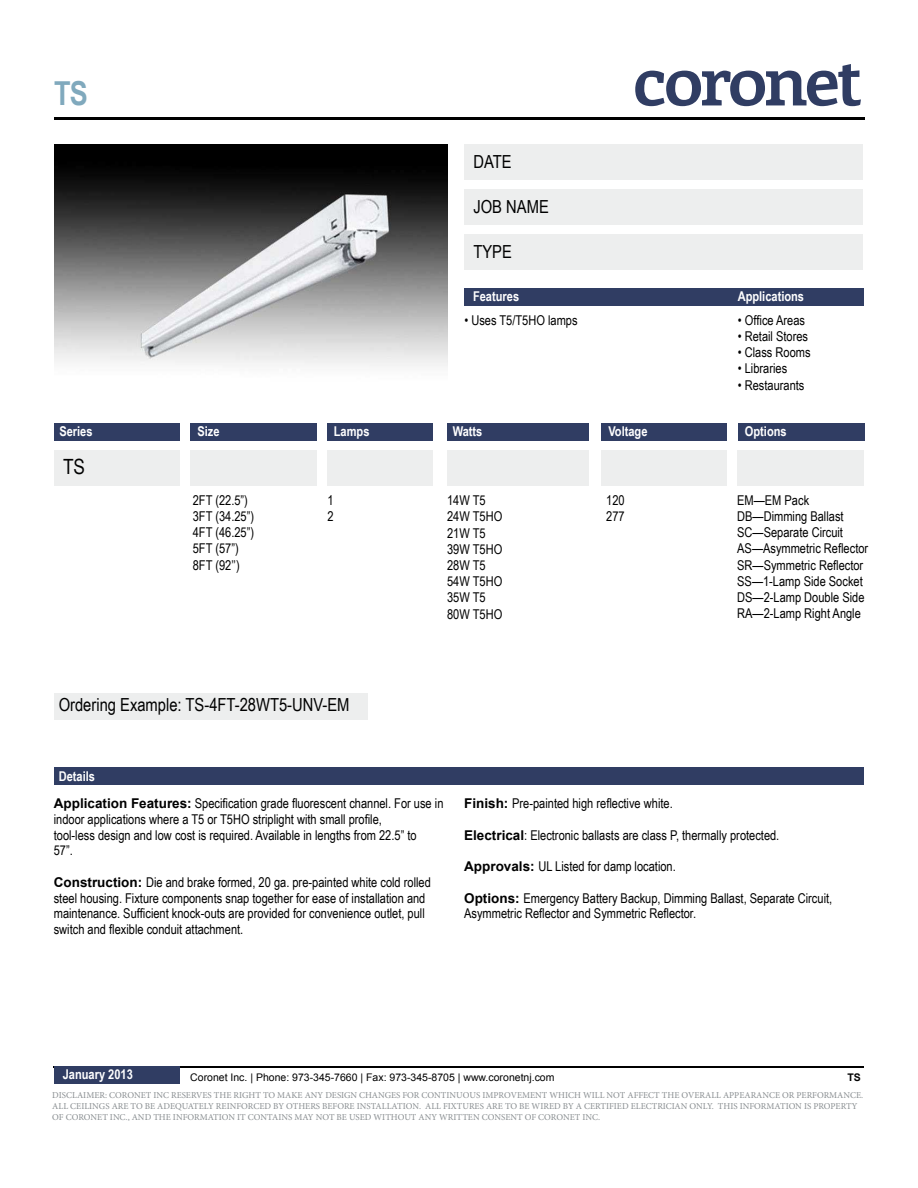
<style>
.page{position:relative;width:918px;height:1188px;background:#fff}
.page>*{position:absolute;margin:0;border:0;box-sizing:border-box;transform-origin:0 0}
.t1{font:700 33px "Arial Narrow";color:#80a9bd}
.t2{font:21px "Arial Narrow";color:#000}
.t3{font:18px "Arial Narrow";color:#000}
.t4{font:13.5px/16.2px "Arial Narrow";color:#000}
.t5{font:700 13.5px "Arial Narrow";color:#fff}
.t6{font:10.5px "Arial";color:#000}
.t7{font:700 10.5px "Arial";color:#000}
.t8{font:9px/10.8px "Minion Pro";color:#888d90}
.s1{font-family:"Arial";font-weight:700}
</style>
<div class="page">
<div style="left:54px;top:693px;width:314px;height:27px;background:#edeeee"></div>
<div style="left:54px;top:423px;width:126px;height:18px;background:#303d63"></div>
<div style="left:191px;top:423px;width:126px;height:18px;background:#303d63"></div>
<div style="left:328px;top:423px;width:105px;height:18px;background:#303d63"></div>
<div style="left:447px;top:423px;width:141px;height:18px;background:#303d63"></div>
<div style="left:601px;top:423px;width:126px;height:18px;background:#303d63"></div>
<div style="left:738px;top:423px;width:126px;height:18px;background:#303d63"></div>
<hr style="left:54px;top:117px;width:810px;height:3px;background:#000">
<svg style="left:635px;top:64px;width:226px;height:42px"></svg>
<div style="left:464px;top:144px;width:399px;height:36px;background:#edeeee"></div>
<div style="left:464px;top:189px;width:399px;height:36px;background:#edeeee"></div>
<div style="left:464px;top:234px;width:399px;height:36px;background:#edeeee"></div>
<div style="left:54px;top:450px;width:126px;height:36px;background:#edeeee"></div>
<div style="left:191px;top:450px;width:126px;height:36px;background:#edeeee"></div>
<div style="left:328px;top:450px;width:105px;height:36px;background:#edeeee"></div>
<div style="left:447px;top:450px;width:141px;height:36px;background:#edeeee"></div>
<div style="left:601px;top:450px;width:126px;height:36px;background:#edeeee"></div>
<div style="left:738px;top:450px;width:126px;height:36px;background:#edeeee"></div>
<div style="left:54px;top:767px;width:810px;height:18px;background:#303d63"></div>
<div style="left:464px;top:288px;width:400px;height:18px;background:#303d63"></div>
<hr style="left:54px;top:1066px;width:810px;height:2px;background:#000">
<div style="left:54px;top:1066px;width:126px;height:18px;background:#303d63"></div>
<img style="left:54px;top:144px;width:393px;height:222px">
<h1 class="t1" style="left:54px;top:81px;width:35px">TS</h1>
<h3 class="t3" style="left:473px;top:151px;width:40px">DATE</h3>
<h3 class="t3" style="left:473px;top:196px;width:77px">JOB NAME</h3>
<h3 class="t3" style="left:473px;top:241px;width:40px">TYPE</h3>
<p class="t5" style="left:473px;top:291px;width:48px">Features</p>
<p class="t5" style="left:747px;top:291px;width:68px">Applications</p>
<p class="t5" style="left:738px;top:291px;width:68px">Applications</p>
<p class="t4" style="left:464px;top:311px;width:115px">• Uses T5/T5HO lamps</p>
<p class="t4" style="left:738px;top:311px;width:69px">• Office Areas</p>
<p class="t4" style="left:738px;top:328px;width:72px">• Retail Stores</p>
<p class="t4" style="left:738px;top:344px;width:74px">• Class Rooms</p>
<p class="t4" style="left:738px;top:360px;width:51px">• Libraries</p>
<p class="t4" style="left:738px;top:376px;width:68px">• Restaurants</p>
<p class="t5" style="left:59px;top:426px;width:35px">Series</p>
<p class="t5" style="left:197px;top:426px;width:24px">Size</p>
<p class="t5" style="left:334px;top:426px;width:37px">Lamps</p>
<p class="t5" style="left:453px;top:426px;width:31px">Watts</p>
<p class="t5" style="left:608px;top:426px;width:41px">Voltage</p>
<p class="t5" style="left:745px;top:426px;width:43px">Options</p>
<h2 class="t2" style="left:63px;top:455px;width:24px">TS</h2>
<p class="t4" style="left:193px;top:491px;width:63px">2FT (22.5”)<br>3FT (34.25”)<br>4FT (46.25”)<br>5FT (57”)<br>8FT (92’’)</p>
<p class="t4" style="left:328px;top:492px;width:8px">1<br>2</p>
<p class="t4" style="left:447px;top:492px;width:57px">14W T5<br>24W T5HO<br>21W T5<br>39W T5HO<br>28W T5<br>54W T5HO<br>35W T5<br>80W T5HO</p>
<p class="t4" style="left:606px;top:492px;width:20px">120<br>277</p>
<p class="t4" style="left:737px;top:491px;width:133px">EM—EM Pack<br>DB—Dimming Ballast<br>SC—Separate Circuit<br>AS—Asymmetric Reflector<br>SR—Symmetric Reflector<br>SS—1-Lamp Side Socket<br>DS—2-Lamp Double Side<br>RA—2-Lamp Right Angle</p>
<h3 class="t3" style="left:59px;top:692px;width:292px">Ordering Example: TS-4FT-28WT5-UNV-EM</h3>
<p class="t5" style="left:59px;top:771px;width:38px">Details</p>
<p class="t4" style="left:54px;top:795px;width:391px;line-height:15.8px"><span class="s1">Application Features:</span> Specification grade fluorescent channel. For use in indoor applications where a T5 or T5HO striplight with small profile,<br>tool-less design and low cost is required. Available in lengths from 22.5” to<br>57”.</p>
<p class="t4" style="left:54px;top:874px;width:379px;line-height:15.8px"><span class="s1">Construction:</span> Die and brake formed, 20 ga. pre-painted white cold rolled steel housing. Fixture components snap together for ease of installation and maintenance. Sufficient knock-outs are provided for convenience outlet, pull switch and flexible conduit attachment.</p>
<p class="t4" style="left:464px;top:795px;width:210px"><span class="s1">Finish:</span> Pre-painted high reflective white.</p>
<p class="t4" style="left:464px;top:826px;width:317px"><span class="s1">Electrical</span>: Electronic ballasts are class P, thermally protected.</p>
<p class="t4" style="left:464px;top:858px;width:213px"><span class="s1">Approvals:</span> UL Listed for damp location.</p>
<p class="t4" style="left:464px;top:890px;width:370px;line-height:15.8px"><span class="s1">Options:</span> Emergency Battery Backup, Dimming Ballast, Separate Circuit,<br>Asymmetric Reflector and Symmetric Reflector.</p>
<p class="t5" style="left:63px;top:1069px;width:72px">January 2013</p>
<p class="t6" style="left:190px;top:1074px;width:366px">Coronet Inc. | Phone: 973-345-7660 | Fax: 973-345-8705 | www.coronetnj.com</p>
<p class="t7" style="left:847px;top:1074px;width:15px">TS</p>
<p class="t8" style="left:52px;top:1090px;width:812px">DISCLAIMER: CORONET INC RESERVES THE RIGHT TO MAKE ANY DESIGN CHANGES FOR CONTINUOUS IMPROVEMENT WHICH WILL NOT AFFECT THE OVERALL APPEARANCE OR PERFORMANCE.<br>ALL CEILINGS ARE TO BE ADEQUATELY REINFORCED BY OTHERS BEFORE INSTALLATION. ALL FIXTURES ARE TO BE WIRED BY A CERTIFIED ELECTRICIAN ONLY. THIS INFORMATION IS PROPERTY<br>OF CORONET INC., AND THE INFORMATION IT CONTAINS MAY NOT BE USED WITHOUT ANY WRITTEN CONSENT OF CORONET INC.</p>
</div>
